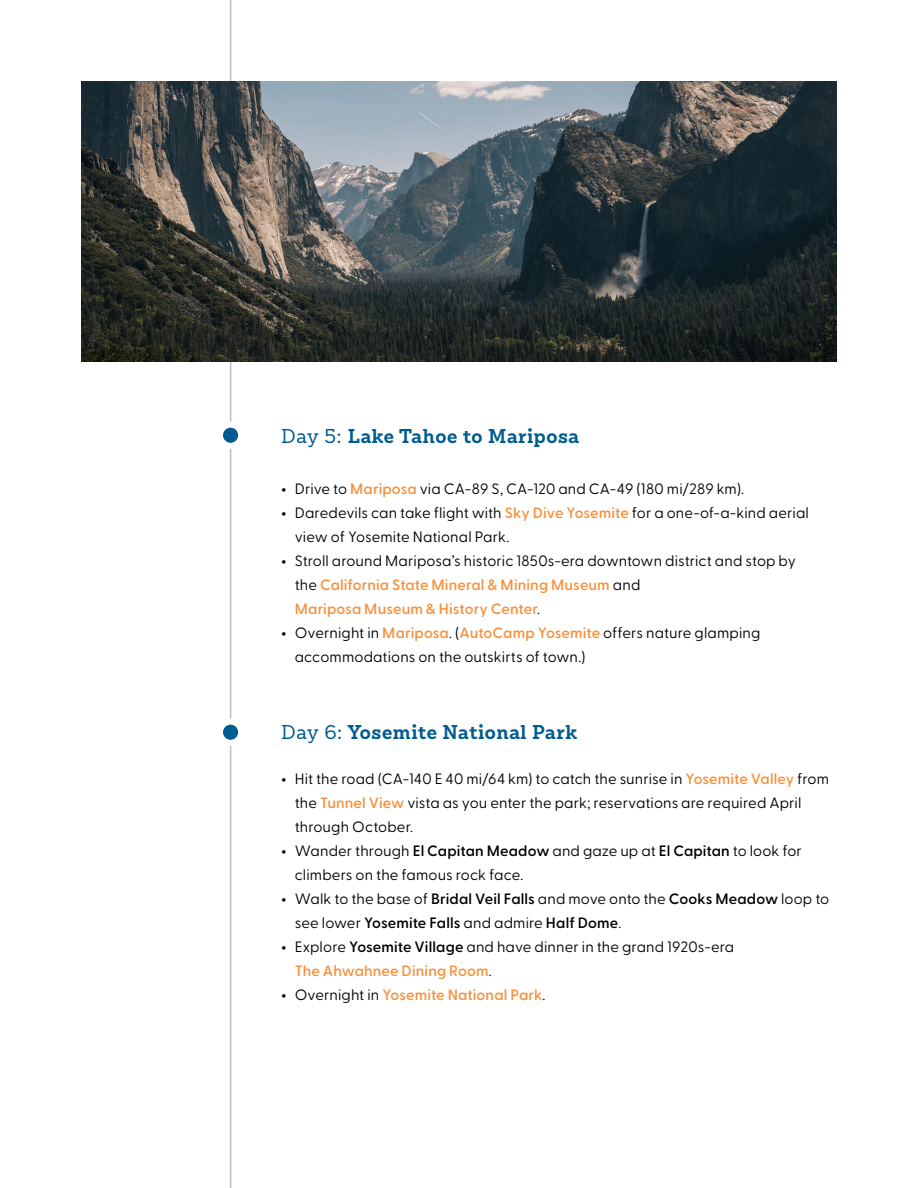
<style>
.page{position:relative;width:918px;height:1188px;background:#fff}
.page>*{position:absolute;margin:0;border:0;box-sizing:border-box;transform-origin:0 0}
.t1{font:700 19.5px "Sanchez Niu";letter-spacing:.03em;color:#005c90}
.t2{font:15px/24px "Greycliff CF";letter-spacing:.005em;color:#000}
.t3{font:600 15px "Greycliff CF";color:#f7913d}
.s1{font-weight:400}
.s2{font-weight:800}
.s3{font-weight:600;color:#f7913d}
.s4{font-weight:600}
.s5{font-weight:800;color:#000}
.s6{font-weight:400;color:#000}
</style>
<div class="page">
<div style="left:223px;top:428px;width:15px;height:15px;background:#005c90;border-radius:50%"></div>
<div style="left:223px;top:725px;width:15px;height:15px;background:#005c90;border-radius:50%"></div>
<hr style="left:230px;top:0;width:1px;height:422px;background:#bdbebf">
<hr style="left:230px;top:449px;width:1px;height:270px;background:#bdbebf">
<hr style="left:230px;top:746px;width:1px;height:442px;background:#bdbebf">
<img style="left:81px;top:81px;width:756px;height:281px">
<h1 class="t1" style="left:281px;top:422px;width:300px"><span class="s1">Day 5:</span> Lake Tahoe to Mariposa</h1>
<p class="t2" style="left:281px;top:476px;width:464px"><span class="s2">•</span> Drive to <span class="s3">Mariposa</span> via CA-89 S, CA-120 and CA-49 (180 mi/289 km).</p>
<p class="t2" style="left:295px;top:500px;width:516px;text-indent:-14px"><span class="s2">•</span> Daredevils can take flight with <span class="s3">Sky Dive Yosemite</span> for a one-of-a-kind aerial view of Yosemite National Park.</p>
<p class="t2" style="left:295px;top:548px;width:503px;text-indent:-14px"><span class="s2">•</span> Stroll around Mariposa’s historic 1850s-era downtown district and stop by the <span class="s3">California State Mineral &amp; Mining Museum</span> and<br><span class="s3">Mariposa Museum &amp; History Center</span>.</p>
<p class="t2" style="left:295px;top:620px;width:467px;text-indent:-13px"><span class="s2">•</span> Overnight in <span class="s3">Mariposa</span>. (<span class="s3">AutoCamp Yosemite</span> offers nature glamping accommodations on the outskirts of town.)</p>
<h1 class="t1" style="left:281px;top:718px;width:297px"><span class="s1">Day 6:</span> Yosemite National Park</h1>
<p class="t2" style="left:295px;top:765px;width:536px;text-indent:-14px"><span class="s2">•</span> Hit the road (CA-140 E 40 mi/64 km) to catch the sunrise in <span class="s3">Yosemite Valley</span> from the <span class="s3">Tunnel View</span> vista as you enter the park; reservations are required April through October.</p>
<p class="t2" style="left:295px;top:837px;width:509px;text-indent:-14px"><span class="s2">•</span> Wander through <span class="s4">El Capitan Meadow</span> and gaze up at <span class="s4">El Capitan</span> to look for climbers on the famous rock face.</p>
<p class="t2" style="left:295px;top:885px;width:536px;text-indent:-14px"><span class="s2">•</span> Walk to the base of <span class="s4">Bridal Veil Falls</span> and move onto the <span class="s4">Cooks Meadow</span> loop to see lower <span class="s4">Yosemite Falls</span> and admire <span class="s4">Half Dome</span>.</p>
<p class="t2" style="left:295px;top:933px;width:441px;text-indent:-14px"><span class="s2">•</span> Explore <span class="s4">Yosemite Village</span> and have dinner in the grand 1920s-era<br><span class="s3">The Ahwahnee Dining Room</span>.</p>
<p class="t3" style="left:281px;top:983px;width:266px"><span class="s5">•</span> <span class="s6">Overnight in</span> Yosemite National Park<span class="s6">.</span></p>
</div>
